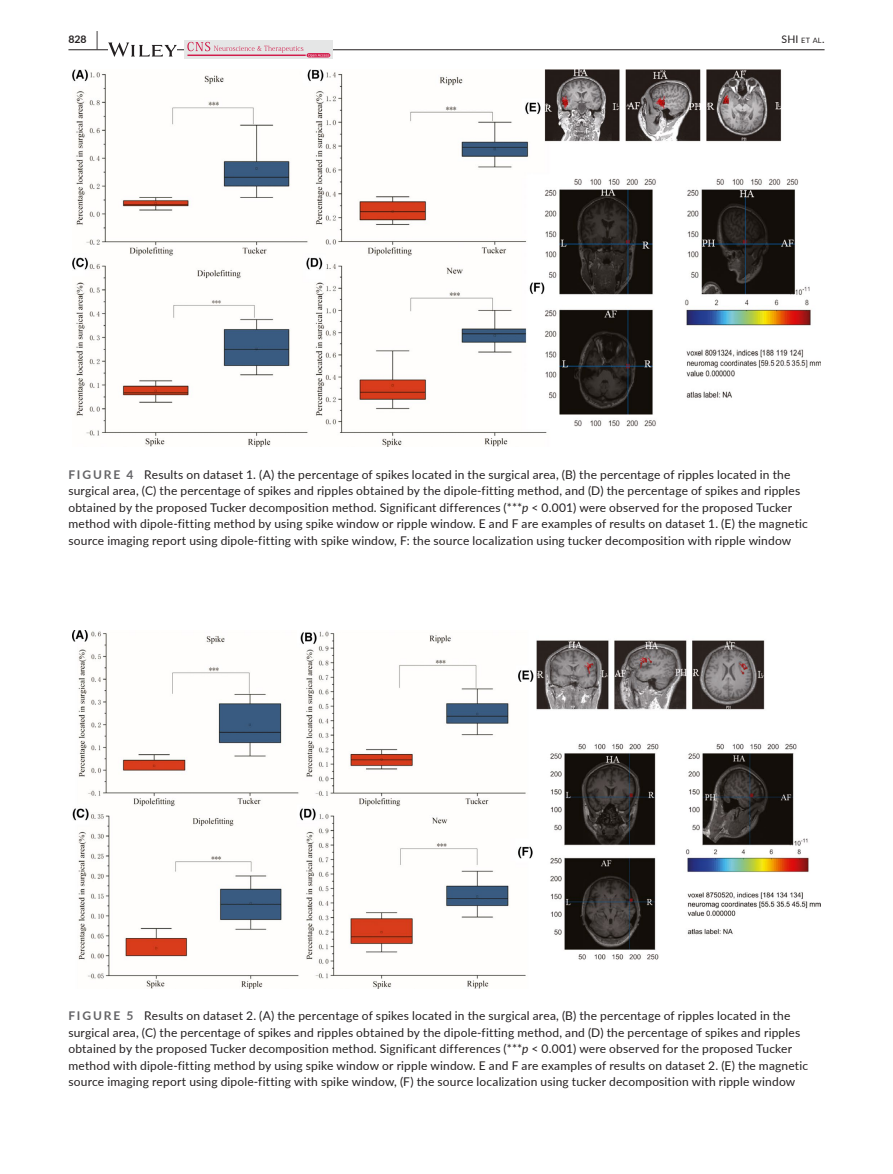
<style>
.page{position:relative;width:893px;height:1174px;background:#fff}
.page>*{position:absolute;margin:0;border:0;box-sizing:border-box;transform-origin:0 0}
.t1{font:12px/16.5px "Lato";letter-spacing:.015em;color:#231f20}
.t2{font:10.5px "Lato";color:#231f20}
.t3{font:700 10.5px "Lato";color:#231f20}
.s1{font-size:19.5px}
.s2{font-size:7.35px}
.s3{font-weight:700;color:#636366}
.s4{font-style:italic}
</style>
<div class="page">
<hr style="left:68px;top:49px;width:756px;height:1px;background:#231f20">
<svg style="left:108px;top:42px;width:69px;height:15px"></svg>
<div style="left:185px;top:40px;width:148px;height:19px;background:#e5e6e6"></div>
<hr style="left:307px;top:53px;width:23px;height:4px;background:#d32955;border-radius:2px">
<svg style="left:187px;top:42px;width:142px;height:15px"></svg>
<img style="left:72px;top:69px;width:749px;height:378px">
<img style="left:72px;top:630px;width:749px;height:358px">
<p class="t3" style="left:68px;top:31px;width:31px">828 <span class="s1">|</span></p>
<p class="t2" style="left:781px;top:31px;width:45px">SHI <span class="s2">et al</span>.</p>
<p class="t1" style="left:68px;top:466px;width:741px"><span class="s3">FIGURE 4</span> Results on dataset 1. (A) the percentage of spikes located in the surgical area, (B) the percentage of ripples located in the surgical area, (C) the percentage of spikes and ripples obtained by the dipole-fitting method, and (D) the percentage of spikes and ripples obtained by the proposed Tucker decomposition method. Significant differences (***<span class="s4">p</span> &lt; 0.001) were observed for the proposed Tucker method with dipole-fitting method by using spike window or ripple window. E and F are examples of results on dataset 1. (E) the magnetic source imaging report using dipole-fitting with spike window, F: the source localization using tucker decomposition with ripple window</p>
<p class="t1" style="left:68px;top:1007px;width:741px"><span class="s3">FIGURE 5</span> Results on dataset 2. (A) the percentage of spikes located in the surgical area, (B) the percentage of ripples located in the surgical area, (C) the percentage of spikes and ripples obtained by the dipole-fitting method, and (D) the percentage of spikes and ripples obtained by the proposed Tucker decomposition method. Significant differences (***<span class="s4">p</span> &lt; 0.001) were observed for the proposed Tucker method with dipole-fitting method by using spike window or ripple window. E and F are examples of results on dataset 2. (E) the magnetic source imaging report using dipole-fitting with spike window, (F) the source localization using tucker decomposition with ripple window</p>
</div>
